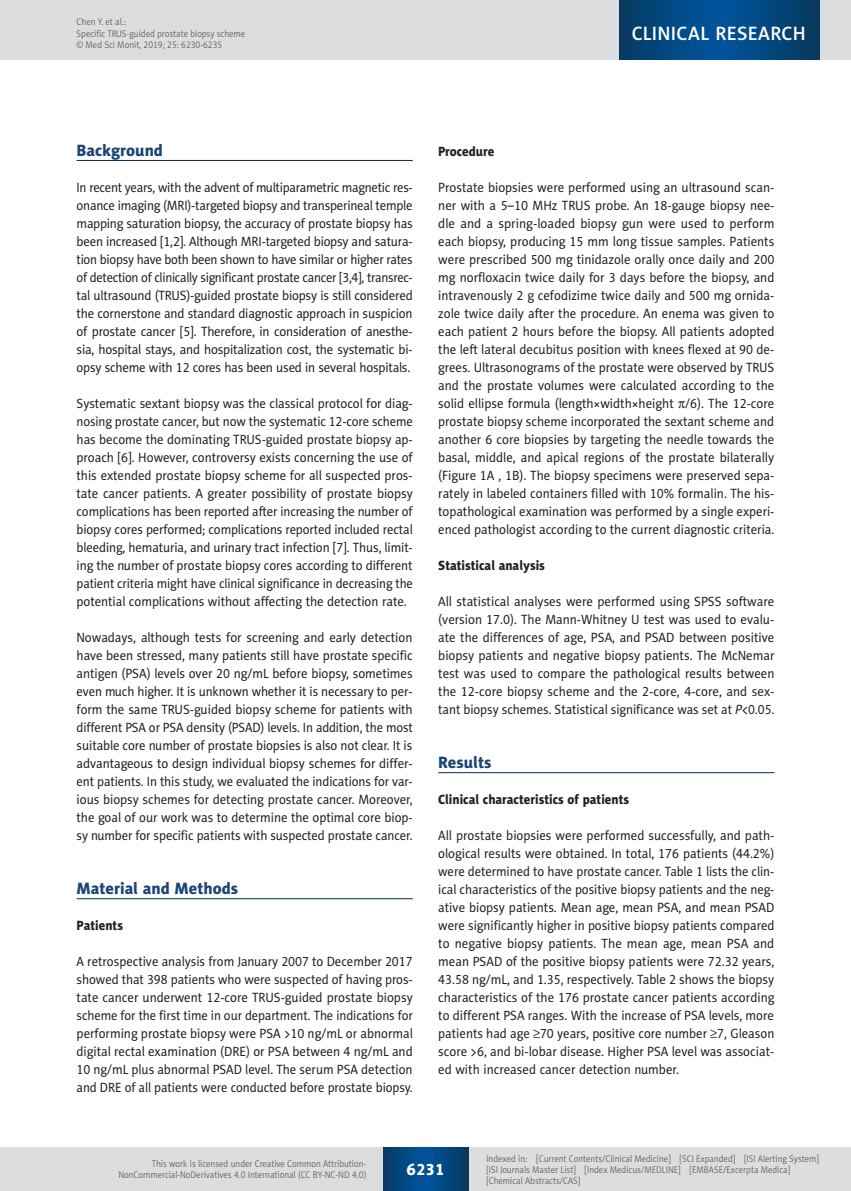
<style>
.page{position:relative;width:851px;height:1191px;background:#fff}
.page>*{position:absolute;margin:0;border:0;box-sizing:border-box;transform-origin:0 0}
.t1{font:19.5px "Naomi Sans EFN Medium";letter-spacing:.015em;color:#fff}
.MSM_Headline_1{font:16.5px "Naomi Sans EFN Heavy";color:#1a4574}
.t2{font:16.5px "Naomi Sans EFN Heavy";color:#fff}
.MSM_Body{font:13.5px/18px "Naomi Sans EFN";letter-spacing:-.005em;color:#231f20;text-align:justify;scale:.95 1}
.MSM_Body-2{font:13.5px/18px "Naomi Sans EFN";letter-spacing:-.005em;color:#231f20;text-align:justify;scale:.94 1}
.MSM_Headline_2{font:13.5px "Naomi Sans EFN Heavy";color:#231f20;scale:.95 1}
.MSM_pagina_zywa{font:9.75px/11.2px "Naomi Sans EFN Light";color:#57585a;scale:.9 1}
.MSM_pagina_sygnatura{font:9.75px "Naomi Sans EFN Light";color:#57585a;scale:.9 1}
.s1{font-family:"Standard Sym L"}
.s2{font-style:italic}
</style>
<div class="page">
<hr style="left:77px;top:160px;width:335px;height:1px;background:#00295c">
<hr style="left:77px;top:898px;width:335px;height:1px;background:#00295c">
<hr style="left:438px;top:772px;width:336px;height:1px;background:#00295c">
<div style="left:0;top:1148px;width:850px;height:43px;background:#dcdddf"></div>
<svg style="left:383px;top:1147px;width:85px;height:43px;background:#02477e"></svg>
<div style="left:0;top:0;width:850px;height:60px;background:#dcdddf"></div>
<svg style="left:619px;top:0;width:200px;height:60px;background:#02477e"></svg>
<p class="MSM_pagina_zywa" style="left:77px;top:16px;width:189px">Chen Y. et al.:<br>Specific TRUS-guided prostate biopsy scheme</p>
<p class="MSM_pagina_sygnatura" style="left:77px;top:39px;width:163px">© Med Sci Monit, 2019; 25: 6230-6235</p>
<h1 class="t1" style="left:631px;top:22px;width:175px">CLINICAL RESEARCH</h1>
<p class="MSM_Headline_1" style="left:77px;top:140px;width:88px">Background</p>
<p class="MSM_Body-2" style="left:77px;top:178px;width:359px">In recent years, with the advent of multiparametric magnetic res&shy;onance imaging (MRI)-targeted biopsy and transperineal temple mapping saturation biopsy, the accuracy of prostate biopsy has been increased [1,2]. Although MRI-targeted biopsy and satura&shy;tion biopsy have both been shown to have similar or higher rates of detection of clinically significant prostate cancer [3,4], transrec&shy;tal ultrasound (TRUS)-guided prostate biopsy is still considered the cornerstone and standard diagnostic approach in suspicion of prostate cancer [5]. Therefore, in consideration of anesthe&shy;sia, hospital stays, and hospitalization cost, the systematic bi&shy;opsy scheme with 12 cores has been used in several hospitals.</p>
<p class="MSM_Body" style="left:77px;top:394px;width:355px">Systematic sextant biopsy was the classical protocol for diag&shy;nosing prostate cancer, but now the systematic 12-core scheme has become the dominating TRUS-guided prostate biopsy ap&shy;proach [6]. However, controversy exists concerning the use of this extended prostate biopsy scheme for all suspected pros&shy;tate cancer patients. A greater possibility of prostate biopsy complications has been reported after increasing the number of biopsy cores performed; complications reported included rectal bleeding, hematuria, and urinary tract infection [7]. Thus, limit&shy;ing the number of prostate biopsy cores according to different patient criteria might have clinical significance in decreasing the potential complications without affecting the detection rate.</p>
<p class="MSM_Body" style="left:77px;top:628px;width:355px">Nowadays, although tests for screening and early detection have been stressed, many patients still have prostate specific antigen (PSA) levels over 20 ng/mL before biopsy, sometimes even much higher. It is unknown whether it is necessary to per&shy;form the same TRUS-guided biopsy scheme for patients with different PSA or PSA density (PSAD) levels. In addition, the most suitable core number of prostate biopsies is also not clear. It is advantageous to design individual biopsy schemes for differ&shy;ent patients. In this study, we evaluated the indications for var&shy;ious biopsy schemes for detecting prostate cancer. Moreover, the goal of our work was to determine the optimal core biop&shy;sy number for specific patients with suspected prostate cancer.</p>
<p class="MSM_Headline_1" style="left:77px;top:878px;width:163px">Material and Methods</p>
<p class="MSM_Headline_2" style="left:77px;top:917px;width:50px">Patients</p>
<p class="MSM_Body-2" style="left:77px;top:952px;width:359px">A retrospective analysis from January 2007 to December 2017 showed that 398 patients who were suspected of having pros&shy;tate cancer underwent 12-core TRUS-guided prostate biopsy scheme for the first time in our department. The indications for performing prostate biopsy were PSA &gt;10 ng/mL or abnormal digital rectal examination (DRE) or PSA between 4 ng/mL and 10 ng/mL plus abnormal PSAD level. The serum PSA detection and DRE of all patients were conducted before prostate biopsy.</p>
<p class="MSM_Headline_2" style="left:438px;top:143px;width:61px">Procedure</p>
<p class="MSM_Body" style="left:438px;top:178px;width:355px">Prostate biopsies were performed using an ultrasound scan&shy;ner with a 5–10 MHz TRUS probe. An 18-gauge biopsy nee&shy;dle and a spring-loaded biopsy gun were used to perform each biopsy, producing 15 mm long tissue samples. Patients were prescribed 500 mg tinidazole orally once daily and 200 mg norfloxacin twice daily for 3 days before the biopsy, and intravenously 2 g cefodizime twice daily and 500 mg ornida&shy;zole twice daily after the procedure. An enema was given to each patient 2 hours before the biopsy. All patients adopted the left lateral decubitus position with knees flexed at 90 de&shy;grees. Ultrasonograms of the prostate were observed by TRUS and the prostate volumes were calculated according to the solid ellipse formula (length×width×height <span class="s1">p</span>/6). The 12-core prostate biopsy scheme incorporated the sextant scheme and another 6 core biopsies by targeting the needle towards the basal, middle, and apical regions of the prostate bilaterally (Figure 1A , 1B). The biopsy specimens were preserved sepa&shy;rately in labeled containers filled with 10% formalin. The his&shy;topathological examination was performed by a single experi&shy;enced pathologist according to the current diagnostic criteria.</p>
<p class="MSM_Headline_2" style="left:438px;top:557px;width:114px">Statistical analysis</p>
<p class="MSM_Body" style="left:438px;top:592px;width:355px">All statistical analyses were performed using SPSS software (version 17.0). The Mann-Whitney U test was used to evalu&shy;ate the differences of age, PSA, and PSAD between positive biopsy patients and negative biopsy patients. The McNemar test was used to compare the pathological results between the 12-core biopsy scheme and the 2-core, 4-core, and sex&shy;tant biopsy schemes. Statistical significance was set at <span class="s2">P</span>&lt;0.05.</p>
<p class="MSM_Headline_1" style="left:438px;top:752px;width:55px">Results</p>
<p class="MSM_Headline_2" style="left:438px;top:791px;width:202px">Clinical characteristics of patients</p>
<p class="MSM_Body" style="left:438px;top:826px;width:355px">All prostate biopsies were performed successfully, and path&shy;ological results were obtained. In total, 176 patients (44.2%) were determined to have prostate cancer. Table 1 lists the clin&shy;ical characteristics of the positive biopsy patients and the neg&shy;ative biopsy patients. Mean age, mean PSA, and mean PSAD were significantly higher in positive biopsy patients compared to negative biopsy patients. The mean age, mean PSA and mean PSAD of the positive biopsy patients were 72.32 years, 43.58 ng/mL, and 1.35, respectively. Table 2 shows the biopsy characteristics of the 176 prostate cancer patients according to different PSA ranges. With the increase of PSA levels, more patients had age <span class="s1">³</span>70 years, positive core number <span class="s1">³</span>7, Gleason score &gt;6, and bi-lobar disease. Higher PSA level was associat&shy;ed with increased cancer detection number.</p>
<p class="MSM_pagina_zywa" style="left:118px;top:1158px;width:277px;text-align:right">This work is licensed under Creative Common Attribution-<br>NonCommercial-NoDerivatives 4.0 International (CC BY-NC-ND 4.0)</p>
<p class="t2" style="left:406px;top:1159px;width:40px">6231</p>
<p class="MSM_pagina_zywa" style="left:486px;top:1152px;width:371px">Indexed in: [Current Contents/Clinical Medicine] [SCI Expanded] [ISI Alerting System] [ISI Journals Master List] [Index Medicus/MEDLINE] [EMBASE/Excerpta Medica] [Chemical Abstracts/CAS]</p>
</div>
